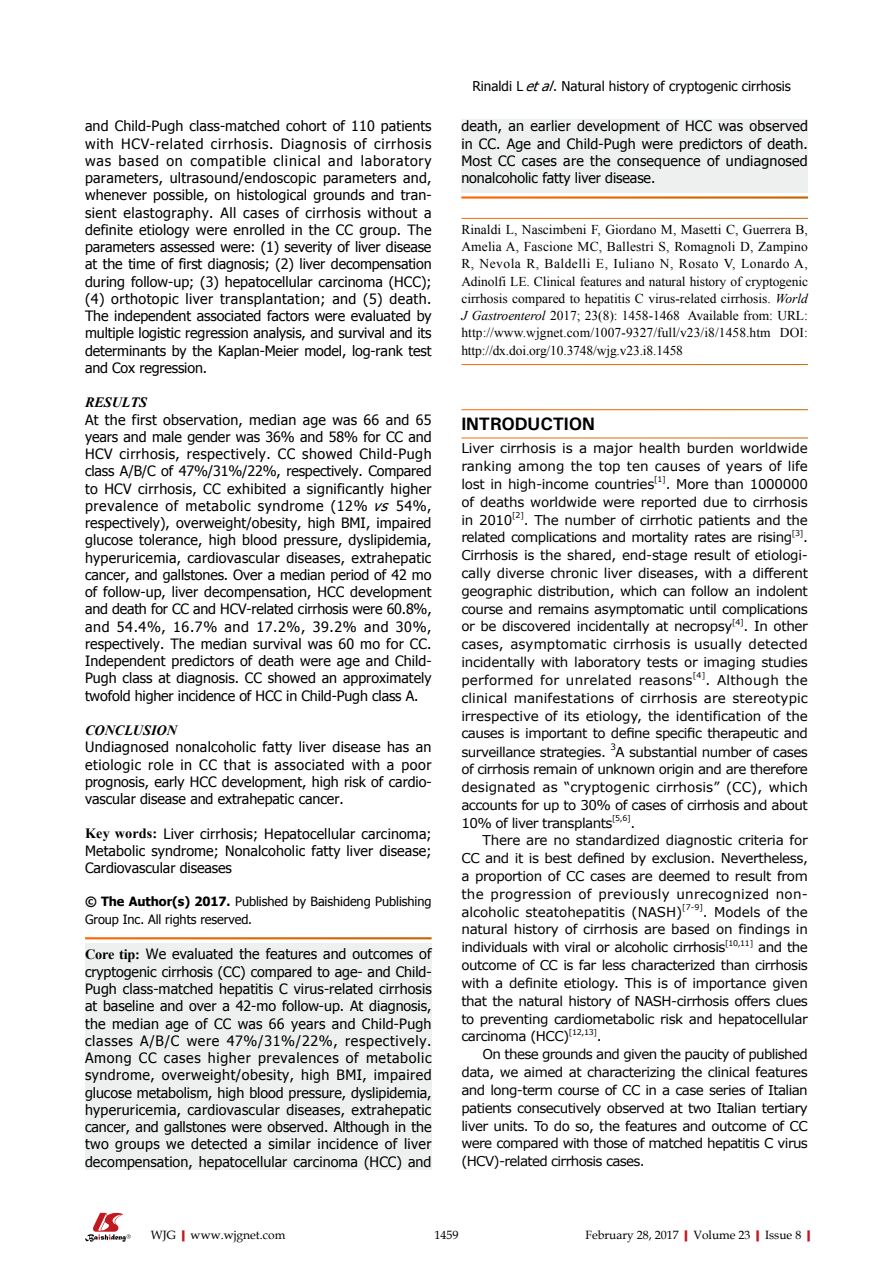
<style>
.page{position:relative;width:893px;height:1263px;background:#fff}
.page>*{position:absolute;margin:0;border:0;box-sizing:border-box;transform-origin:0 0}
.t1{font:700 18px "Univers";letter-spacing:-.01em;color:#000}
.t2{font:14.25px/17.2px "Tahoma";letter-spacing:.005em;color:#000;text-align:justify}
.t3{font:13.5px/17.9px "Verdana";letter-spacing:-.035em;color:#000;text-align:justify}
.t4{font:13.5px/17.2px "Times New Roman";color:#000;text-align:justify}
.t5{font:13.5px "Tahoma";color:#000}
.t6{font:13.5px "Verdana";letter-spacing:.015em;color:#000}
.t7{font:13.5px "Verdana";color:#000}
.t8{font:12.75px/17.2px "Tahoma";letter-spacing:-.005em;color:#000}
.t9{font:12px "Book Antiqua";color:#000}
.t10{font:8.7px "Verdana";color:#000}
.t11{font:7.8px "Verdana";letter-spacing:-.04em;color:#000}
.s1{font-family:"Times New Roman";font-weight:700;font-style:italic}
.s2{font-style:italic}
.s3{font-family:"Times New Roman";font-weight:700}
.s4{font-weight:700}
.s5{font-weight:700;color:#c01920}
</style>
<div class="page">
<div style="left:461px;top:119px;width:347px;height:73px;background:#eeefef"></div>
<div style="left:85px;top:943px;width:347px;height:226px;background:#eeefef"></div>
<svg style="left:85px;top:1213px;width:46px;height:29px"></svg>
<p class="t2" style="left:85px;top:117px;width:348px">and Child-Pugh class-matched cohort of 110 patients with HCV-related cirrhosis. Diagnosis of cirrhosis was based on compatible clinical and laboratory parameters, ultrasound/endoscopic parameters and, whenever possible, on histological grounds and tran&shy;sient elastography. All cases of cirrhosis without a definite etiology were enrolled in the CC group. The parameters assessed were: (1) severity of liver disease at the time of first diagnosis; (2) liver decompensation during follow-up; (3) hepatocellular carcinoma (HCC); (4) orthotopic liver transplantation; and (5) death.<br>The independent associated factors were evaluated by multiple logistic regression analysis, and survival and its determinants by the Kaplan-Meier model, log-rank test and Cox regression.</p>
<p class="t2" style="left:85px;top:392px;width:348px;text-align:left"><span class="s1">RESULTS<br></span>At the first observation, median age was 66 and 65 years and male gender was 36% and 58% for CC and HCV cirrhosis, respectively. CC showed Child-Pugh class A/B/C of 47%/31%/22%, respectively. Compared to HCV cirrhosis, CC exhibited a significantly higher prevalence of metabolic syndrome (12% <span class="s2">vs</span> 54%, respectively), overweight/obesity, high BMI, impaired glucose tolerance, high blood pressure, dyslipidemia, hyperuricemia, cardiovascular diseases, extrahepatic cancer, and gallstones. Over a median period of 42 mo of follow-up, liver decompensation, HCC development and death for CC and HCV-related cirrhosis were 60.8%, and 54.4%, 16.7% and 17.2%, 39.2% and 30%, respectively. The median survival was 60 mo for CC.<br>Independent predictors of death were age and Child-Pugh class at diagnosis. CC showed an approximately twofold higher incidence of HCC in Child-Pugh class A.</p>
<p class="t2" style="left:85px;top:720px;width:348px;text-align:left"><span class="s1">CONCLUSION<br></span>Undiagnosed nonalcoholic fatty liver disease has an etiologic role in CC that is associated with a poor prognosis, early HCC development, high risk of cardio&shy;vascular disease and extrahepatic cancer.</p>
<p class="t2" style="left:85px;top:824px;width:348px"><span class="s3">Key words:</span> Liver cirrhosis; Hepatocellular carcinoma; metabolic syndrome; Nonalcoholic fatty liver disease; cardiovascular diseases</p>
<p class="t8" style="left:85px;top:892px;width:348px"><span class="s4">© The Author(s) 2017.</span> Published by Baishideng Publishing<br>Group Inc. All rights reserved.</p>
<p class="t2" style="left:85px;top:945px;width:348px"><span class="s3">Core tip:</span> We evaluated the features and outcomes of cryptogenic cirrhosis (CC) compared to age- and Child-Pugh class-matched hepatitis C virus-related cirrhosis at baseline and over a 42-mo follow-up. At diagnosis, the median age of CC was 66 years and Child-Pugh classes A/B/C were 47%/31%/22%, respectively.<br>Among CC cases higher prevalences of metabolic syndrome, overweight/obesity, high BMI, impaired glucose metabolism, high blood pressure, dyslipidemia, hyperuricemia, cardiovascular diseases, extrahepatic cancer, and gallstones were observed. Although in the two groups we detected a similar incidence of liver decompensation, hepatocellular carcinoma (HCC) and</p>
<p class="t5" style="left:472px;top:77px;width:320px">Rinaldi L <span class="s2">etal</span>. Natural history of cryptogenic cirrhosis</p>
<p class="t2" style="left:461px;top:117px;width:348px">death, an earlier development of HCC was observed in CC. Age and Child-Pugh were predictors of death.<br>Most CC cases are the consequence of undiagnosed nonalcoholic fatty liver disease.</p>
<p class="t4" style="left:461px;top:220px;width:348px">Rinaldi L, Nascimbeni F, Giordano M, Masetti C, Guerrera B, Amelia A, Fascione MC, Ballestri S, Romagnoli D, Zampino R, Nevola R, Baldelli E, Iuliano N, Rosato V, Lonardo A, Adinolfi LE. Clinical features and natural history of cryptogenic cirrhosis compared to hepatitis C virus-related cirrhosis. <span class="s2">World J Gastroenterol</span> 2017; 23(8): 1458-1468 Available from: URL: http://www.wjgnet.com/1007-9327/full/v23/i8/1458.htm DOI: http://dx.doi.org/10.3748/wjg.v23.i8.1458</p>
<p class="t1" style="left:461px;top:412px;width:135px">INTRODUCTION</p>
<p class="t3" style="left:461px;top:439px;width:348px">Liver cirrhosis is a major health burden worldwide ranking among the top ten causes of years of life lost in high-income countries</p>
<p class="t11" style="left:654px;top:474px;width:13px">[1]</p>
<p class="t3" style="left:461px;top:475px;width:348px;text-indent:204px">. More than 1000000 of deaths worldwide were reported due to cirrhosis in 2010</p>
<p class="t11" style="left:512px;top:510px;width:13px">[2]</p>
<p class="t3" style="left:461px;top:511px;width:348px;text-indent:63px">. The number of cirrhotic patients and the related complications and mortality rates are rising</p>
<p class="t11" style="left:792px;top:527px;width:13px">[3]</p>
<p class="t3" style="left:461px;top:528px;width:348px;text-align:left;text-indent:342px">.<br>Cirrhosis is the shared, end-stage result of etiologi&shy;cally diverse chronic liver diseases, with a different geographic distribution, which can follow an indolent course and remains asymptomatic until complications or be discovered incidentally at necropsy</p>
<p class="t11" style="left:732px;top:616px;width:13px">[4]</p>
<p class="t3" style="left:461px;top:617px;width:348px;text-indent:282px">. In other cases, asymptomatic cirrhosis is usually detected incidentally with laboratory tests or imaging studies performed for unrelated reasons</p>
<p class="t11" style="left:693px;top:670px;width:14px">[4]</p>
<p class="t3" style="left:461px;top:671px;width:348px;text-indent:244px">. Although the clinical manifestations of cirrhosis are stereotypic irrespective of its etiology, the identification of the causes is important to define specific therapeutic and surveillance strategies.</p>
<p class="t10" style="left:610px;top:741px;width:7px">3</p>
<p class="t3" style="left:461px;top:743px;width:348px;text-indent:154px">A substantial number of cases of cirrhosis remain of unknown origin and are therefore designated as “cryptogenic cirrhosis” (CC), which accounts for up to 30% of cases of cirrhosis and about 10% of liver transplants</p>
<p class="t11" style="left:612px;top:812px;width:20px">[5,6]</p>
<p class="t3" style="left:630px;top:813px;width:6px">.</p>
<p class="t3" style="left:483px;top:831px;width:327px">There are no standardized diagnostic criteria for</p>
<p class="t3" style="left:461px;top:849px;width:348px">CC and it is best defined by exclusion. Nevertheless,</p>
<p class="t3" style="left:461px;top:867px;width:348px">a proportion of CC cases are deemed to result from</p>
<p class="t6" style="left:461px;top:885px;width:348px">the progression of previously unrecognized non-</p>
<p class="t7" style="left:461px;top:902px;width:222px">alcoholic steatohepatitis (NASH)</p>
<p class="t11" style="left:682px;top:902px;width:22px">[7-9]</p>
<p class="t3" style="left:461px;top:903px;width:348px;text-indent:242px">. Models of the natural history of cirrhosis are based on findings in individuals with viral or alcoholic cirrhosis</p>
<p class="t11" style="left:725px;top:937px;width:30px">[10,11]</p>
<p class="t3" style="left:461px;top:938px;width:348px;text-indent:297px">and the outcome of CC is far less characterized than cirrhosis with a definite etiology. This is of importance given that the natural history of NASH-cirrhosis offers clues to preventing cardiometabolic risk and hepatocellular carcinoma (HCC)</p>
<p class="t11" style="left:569px;top:1026px;width:30px">[12,13]</p>
<p class="t3" style="left:597px;top:1027px;width:6px">.</p>
<p class="t3" style="left:483px;top:1045px;width:327px">On these grounds and given the paucity of published</p>
<p class="t3" style="left:461px;top:1063px;width:348px">data, we aimed at characterizing the clinical features</p>
<p class="t3" style="left:461px;top:1081px;width:348px">and long-term course of CC in a case series of Italian</p>
<p class="t3" style="left:461px;top:1099px;width:348px">patients consecutively observed at two Italian tertiary</p>
<p class="t3" style="left:461px;top:1116px;width:348px">liver units. To do so, the features and outcome of CC</p>
<p class="t3" style="left:461px;top:1134px;width:348px">were compared with those of matched hepatitis C virus</p>
<p class="t3" style="left:461px;top:1152px;width:185px">(HCV)-related cirrhosis cases.</p>
<p class="t9" style="left:151px;top:1226px;width:136px">WJG<span class="s5">|</span>www.wjgnet.com</p>
<p class="t9" style="left:434px;top:1226px;width:25px">1459</p>
<p class="t9" style="left:585px;top:1226px;width:232px">February 28, 2017<span class="s5">|</span>Volume 23<span class="s5">|</span>Issue 8<span class="s5">|</span></p>
</div>
